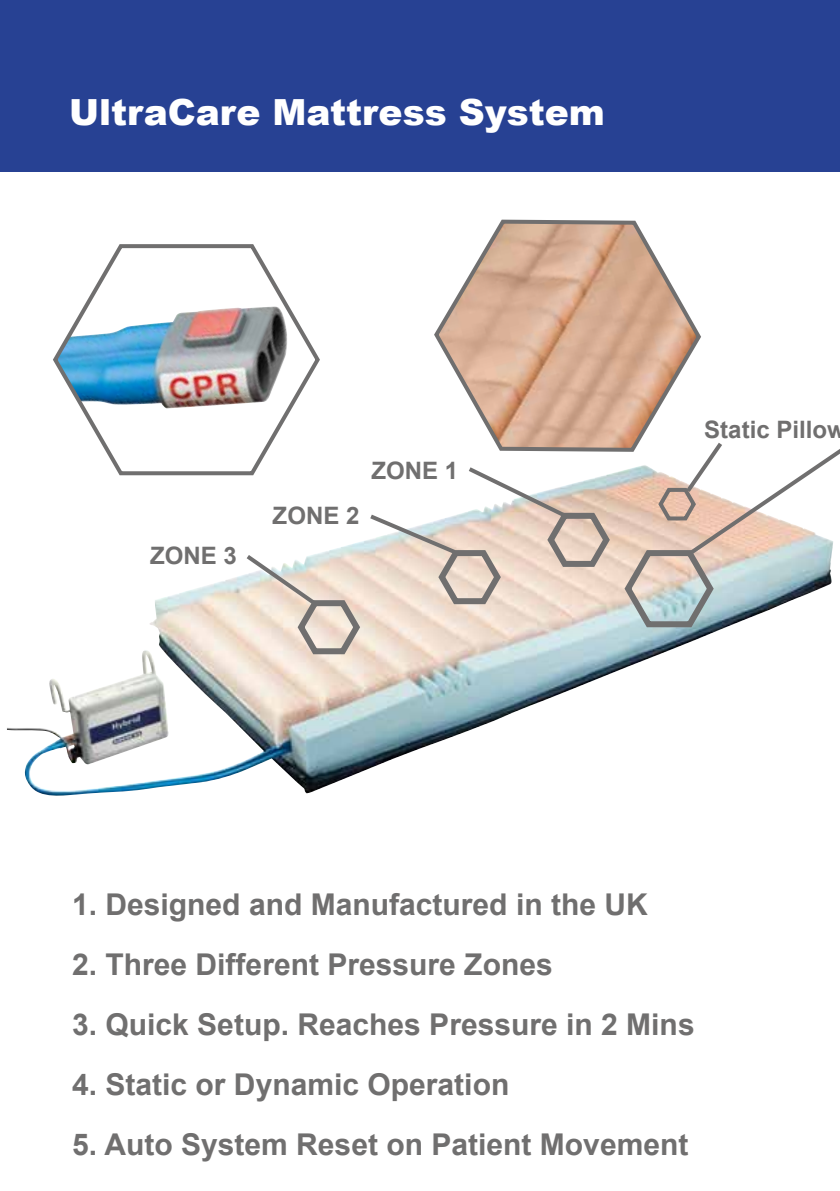
<style>
.page{position:relative;width:840px;height:1191px;background:#fff}
.page>*{position:absolute;margin:0;border:0;box-sizing:border-box;transform-origin:0 0}
.t1{font:900 36px "Arial";color:#fff}
.t2{font:700 30px "Arial";color:#706f6f}
.t3{font:700 24px "Arial";color:#706f6f}
</style>
<div class="page">
<svg style="left:434px;top:219px;width:267px;height:233px"></svg>
<img style="left:7px;top:471px;width:636px;height:320px">
<svg style="left:242px;top:467px;width:371px;height:192px"></svg>
<svg style="left:620px;top:394px;width:219px;height:238px"></svg>
<img style="left:51px;top:244px;width:271px;height:235px">
<div style="left:0;top:0;width:839px;height:171px;background:#274193"></div>
<p class="t1" style="left:69px;top:86px;width:537px">UltraCare Mattress System</p>
<p class="t3" style="left:150px;top:539px;width:88px">ZONE 3</p>
<p class="t3" style="left:272px;top:499px;width:88px">ZONE 2</p>
<p class="t3" style="left:371px;top:454px;width:88px">ZONE 1</p>
<p class="t3" style="left:703px;top:413px;width:143px">Static Pillow</p>
<p class="t2" style="left:72px;top:884px;width:577px">1. Designed and Manufactured in the UK</p>
<p class="t2" style="left:72px;top:944px;width:482px">2. Three Different Pressure Zones</p>
<p class="t2" style="left:72px;top:1004px;width:623px">3. Quick Setup. Reaches Pressure in 2 Mins</p>
<p class="t2" style="left:72px;top:1064px;width:438px">4. Static or Dynamic Operation</p>
<p class="t2" style="left:72px;top:1124px;width:617px">5. Auto System Reset on Patient Movement</p>
</div>
